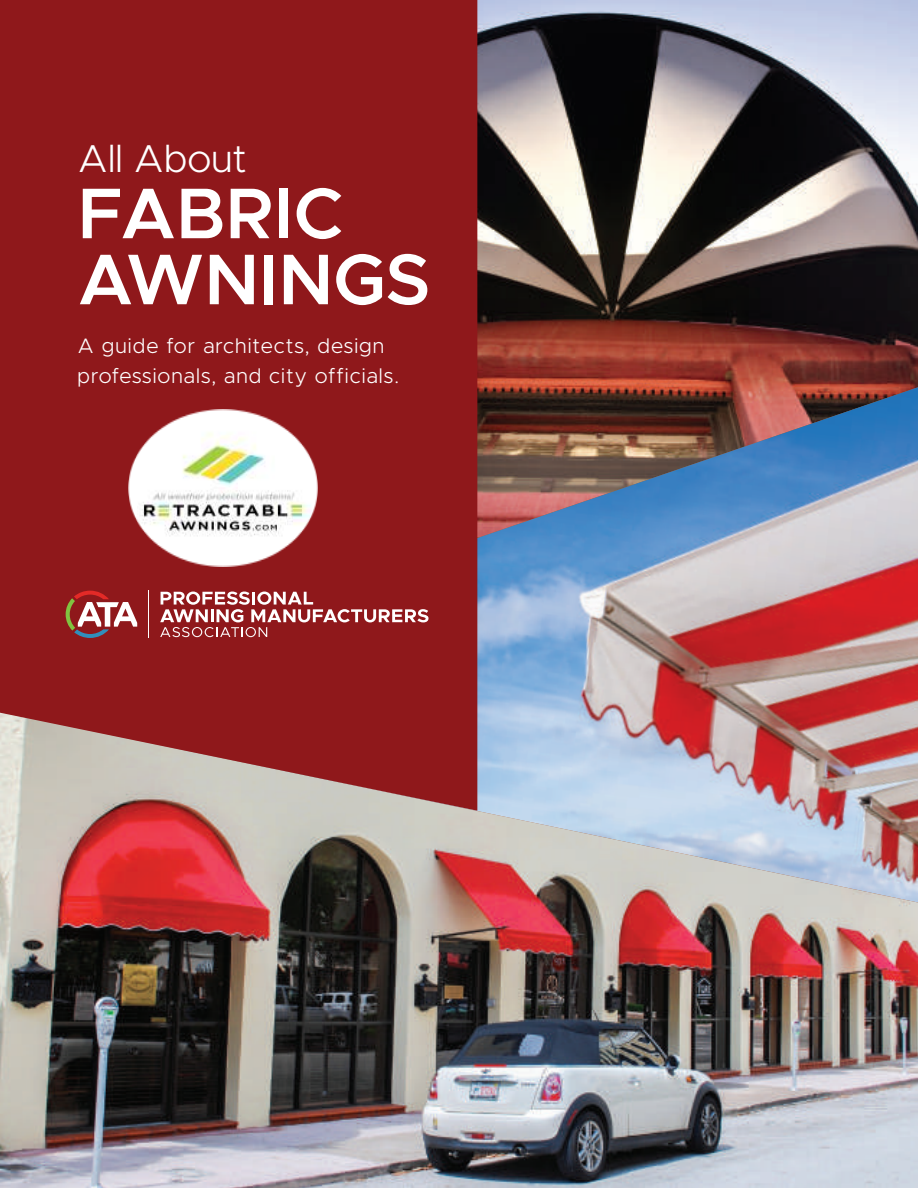
<style>
.page{position:relative;width:918px;height:1188px;background:#fff}
.page>*{position:absolute;margin:0;border:0;box-sizing:border-box;transform-origin:0 0}
.t1{font:600 72px/66px "Metropolis";color:#fff}
.t2{font:300 39px "Metropolis";color:#fff}
.t3{font:300 21px/30px "Metropolis";letter-spacing:.05em;color:#fff}
</style>
<div class="page">
<img style="left:477px;top:0;width:441px;height:387px">
<img style="left:0;top:902px;width:918px;height:286px">
<img style="left:0;top:387px;width:918px;height:515px">
<svg style="left:0;top:0;width:477px;height:811px;background:#932426"></svg>
<svg style="left:66px;top:591px;width:71px;height:47px"></svg>
<hr style="left:149px;top:591px;width:1px;height:47px;background:#fff">
<svg style="left:160px;top:592px;width:269px;height:45px"></svg>
<img style="left:128px;top:410px;width:189px;height:157px">
<h2 class="t2" style="left:78px;top:135px;width:171px">All About</h2>
<h1 class="t1" style="left:78px;top:180px;width:354px">FABRIC<br>AWNINGS</h1>
<p class="t3" style="left:78px;top:331px;width:323px">A guide for architects, design professionals, and city officials.</p>
</div>
